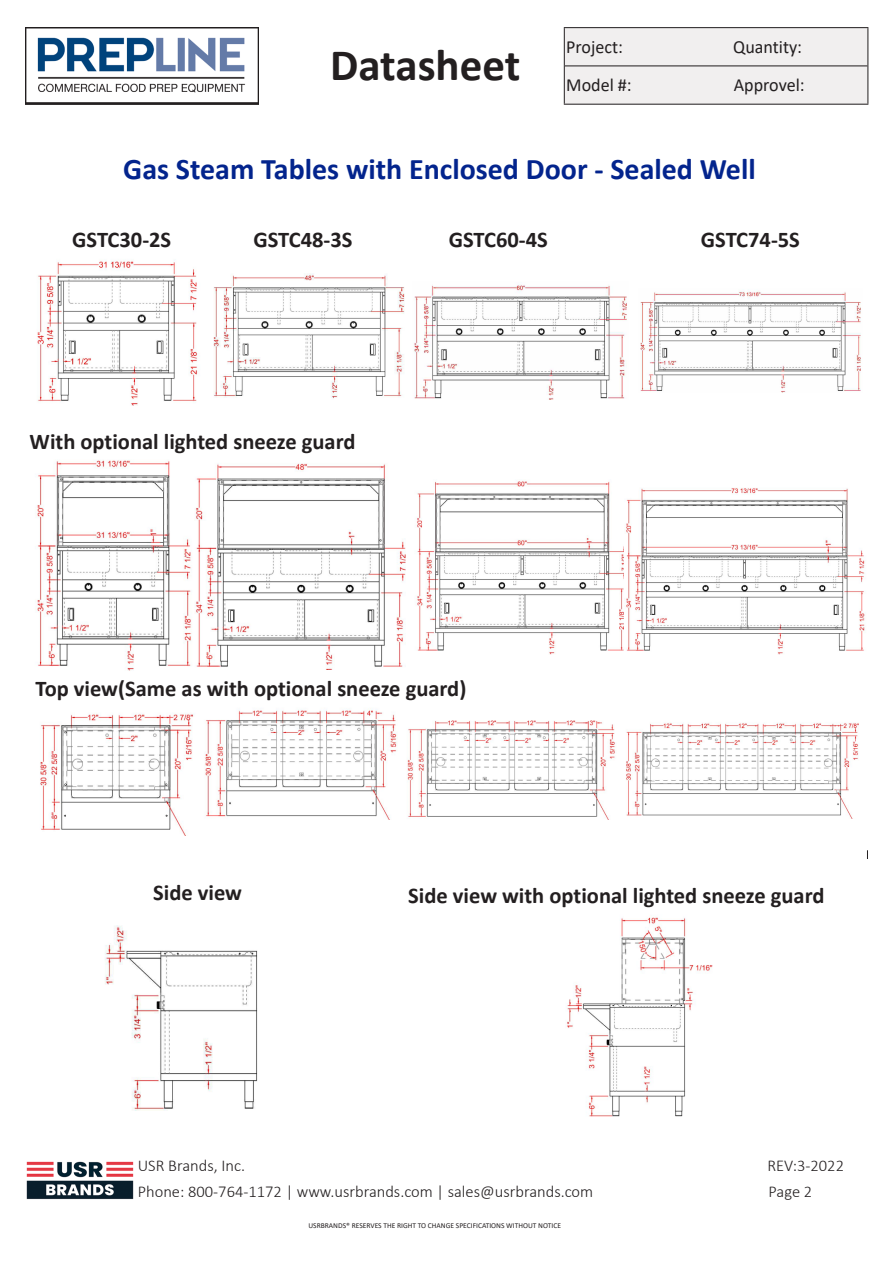
<style>
.page{position:relative;width:893px;height:1263px;background:#fff}
.page>*{position:absolute;margin:0;border:0;box-sizing:border-box;transform-origin:0 0}
.t1{font:700 45px "Calibri";color:#231f20}
.段落样式2{font:700 30px "Calibri";color:#03248d}
.t2{font:700 22.5px "Calibri";color:#231f20}
.t3{font:18.6px "Calibri";color:#231f20}
.t4{font:300 16.5px "Calibri";color:#231f20}
.t5{font:7.5px "Calibri";color:#231f20}
</style>
<div class="page">
<img style="left:26px;top:1161px;width:108px;height:39px">
<div style="left:565px;top:28px;width:302px;height:76px;background:#f1efef"></div>
<hr style="left:564px;top:27px;width:304px;height:1px;background:#231f20">
<hr style="left:565px;top:65px;width:302px;height:1px;background:#231f20">
<hr style="left:564px;top:104px;width:304px;height:1px;background:#231f20">
<hr style="left:564px;top:28px;width:1px;height:38px;background:#231f20">
<hr style="left:867px;top:28px;width:1px;height:38px;background:#231f20">
<hr style="left:564px;top:66px;width:1px;height:38px;background:#231f20">
<hr style="left:867px;top:66px;width:1px;height:38px;background:#231f20">
<img style="left:26px;top:27px;width:232px;height:78px">
<img style="left:37px;top:260px;width:160px;height:146px">
<img style="left:213px;top:273px;width:192px;height:125px">
<img style="left:414px;top:284px;width:213px;height:115px">
<img style="left:640px;top:291px;width:221px;height:102px">
<img style="left:35px;top:460px;width:157px;height:211px">
<img style="left:195px;top:463px;width:211px;height:206px">
<img style="left:417px;top:480px;width:207px;height:175px">
<img style="left:626px;top:488px;width:240px;height:167px">
<img style="left:40px;top:713px;width:154px;height:123px">
<img style="left:204px;top:708px;width:193px;height:111px">
<img style="left:407px;top:720px;width:208px;height:99px">
<img style="left:626px;top:722px;width:233px;height:96px">
<img style="left:105px;top:925px;width:153px;height:186px">
<img style="left:567px;top:917px;width:146px;height:200px">
<p class="t1" style="left:330px;top:33px;width:192px">Datasheet</p>
<p class="t3" style="left:566px;top:34px;width:58px">Project:</p>
<p class="t3" style="left:733px;top:34px;width:70px">Quantity:</p>
<p class="t3" style="left:566px;top:72px;width:67px">Model #:</p>
<p class="t3" style="left:734px;top:72px;width:72px">Approvel:</p>
<p class="段落样式2" style="left:123px;top:148px;width:634px">Gas Steam Tables with Enclosed Door - Sealed Well</p>
<p class="t2" style="left:72px;top:223px;width:101px">GSTC30-2S</p>
<p class="t2" style="left:253px;top:223px;width:101px">GSTC48-3S</p>
<p class="t2" style="left:449px;top:223px;width:101px">GSTC60-4S</p>
<p class="t2" style="left:30px;top:426px;width:327px">With optional lighted sneeze guard</p>
<p class="t2" style="left:35px;top:673px;width:432px">Top view(Same as with optional sneeze guard)</p>
<p class="t2" style="left:701px;top:223px;width:101px">GSTC74-5S</p>
<p class="t2" style="left:153px;top:877px;width:90px">Side view</p>
<p class="t2" style="left:408px;top:880px;width:418px">Side view with optional lighted sneeze guard</p>
<p class="t4" style="left:138px;top:1156px;width:109px">USR Brands, Inc.</p>
<p class="t4" style="left:767px;top:1156px;width:78px">REV:3-2022</p>
<p class="t4" style="left:138px;top:1181px;width:457px">Phone: 800-764-1172 | www.usrbrands.com | sales@usrbrands.com</p>
<p class="t4" style="left:768px;top:1181px;width:45px">Page 2</p>
<p class="t5" style="left:308px;top:1220px;width:254px">USRBRANDS® RESERVES THE RIGHT TO CHANGE SPECIFICATIONS WITHOUT NOTICE</p>
</div>
